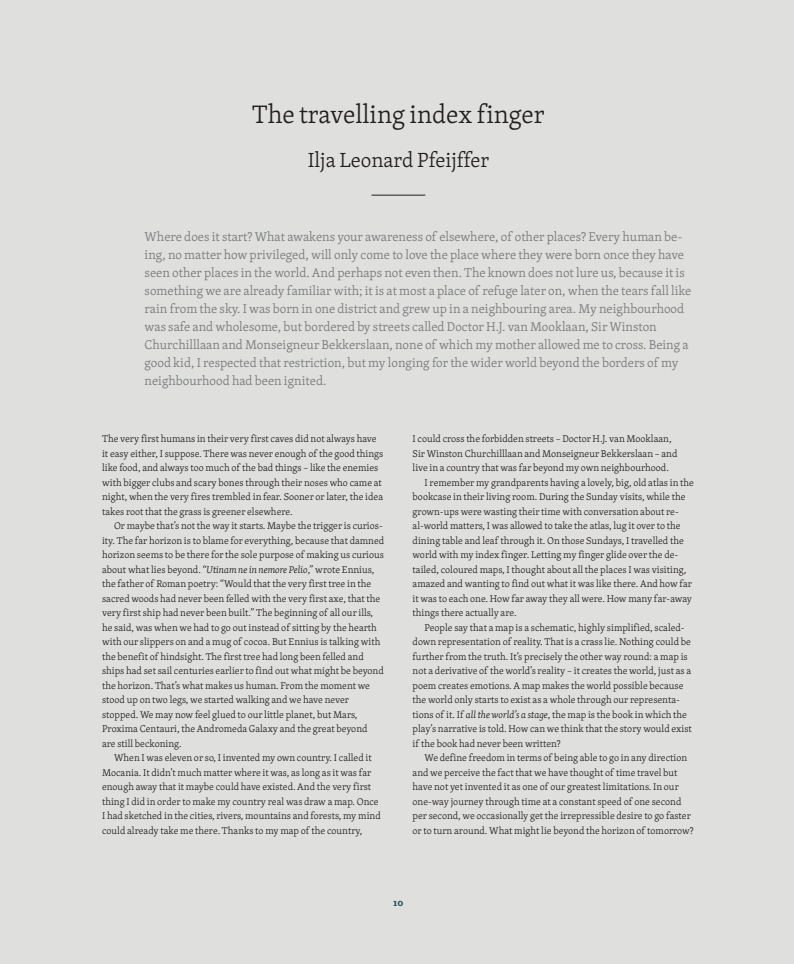
<style>
.page{position:relative;width:794px;height:964px;background:#dfe0dd}
.page>*{position:absolute;margin:0;border:0;box-sizing:border-box;transform-origin:0 0}
.t1{font:300 26px "Skolar Latin";color:#231f20}
.t2{font:300 21px "Skolar Latin";color:#231f20}
.t3{font:300 13px/18px "Skolar Latin";color:#76787b}
.t4{font:300 10px/14.5px "Skolar Latin";color:#231f20}
.t5{font:700 10px "Skolar Latin";color:#224e5d}
.s1{font-style:italic}
</style>
<div class="page">
<hr style="left:371px;top:195px;width:54px;height:1px;background:#231f20">
<h1 class="t1" style="left:252px;top:95px;width:294px">The travelling index finger</h1>
<h2 class="t2" style="left:308px;top:144px;width:183px">Ilja Leonard Pfeijffer</h2>
<p class="t3" style="left:145px;top:228px;width:548px">Where does it start? What awakens your awareness of elsewhere, of other places? Every human be&shy;ing, no matter how privileged, will only come to love the place where they were born once they have seen other places in the world. And perhaps not even then. The known does not lure us, because it is something we are already familiar with; it is at most a place of refuge later on, when the tears fall like rain from the sky. I was born in one district and grew up in a neighbouring area. My neighbourhood was safe and wholesome, but bordered by streets called Doctor H.J. van Mooklaan, Sir Winston Churchilllaan and Monseigneur Bekkerslaan, none of which my mother allowed me to cross. Being a good kid, I respected that restriction, but my longing for the wider world beyond the borders of my neighbourhood had been ignited.</p>
<p class="t4" style="left:102px;top:431px;width:283px">The very first humans in their very first caves did not always have it easy either, I suppose. There was never enough of the good things like food, and always too much of the bad things – like the enemies with bigger clubs and scary bones through their noses who came at night, when the very fires trembled in fear. Sooner or later, the idea takes root that the grass is greener elsewhere.</p>
<p class="t4" style="left:102px;top:518px;width:284px;text-indent:12px">Or maybe that’s not the way it starts. Maybe the trigger is curios&shy;ity. The far horizon is to blame for everything, because that damned horizon seems to be there for the sole purpose of making us curious about what lies beyond. “<span class="s1">Utinam ne in nemore Pelio</span>,” wrote Ennius, the father of Roman poetry: “Would that the very first tree in the sacred woods had never been felled with the very first axe, that the very first ship had never been built.” The beginning of all our ills, he said, was when we had to go out instead of sitting by the hearth with our slippers on and a mug of cocoa. But Ennius is talking with the benefit of hindsight. The first tree had long been felled and ships had set sail centuries earlier to find out what might be beyond the horizon. That’s what makes us human. From the moment we stood up on two legs, we started walking and we have never stopped. We may now feel glued to our little planet, but Mars, Proxima Centauri, the Andromeda Galaxy and the great beyond<br>are still beckoning.</p>
<p class="t4" style="left:102px;top:750px;width:280px;text-indent:12px">When I was eleven or so, I invented my own country. I called it Mocania. It didn’t much matter where it was, as long as it was far enough away that it maybe could have existed. And the very first thing I did in order to make my country real was draw a map. Once I had sketched in the cities, rivers, mountains and forests, my mind could already take me there. Thanks to my map of the country,</p>
<p class="t4" style="left:412px;top:431px;width:260px">I could cross the forbidden streets – Doctor H.J. van Mooklaan,</p>
<p class="t4" style="left:412px;top:446px;width:266px">Sir Winston Churchilllaan and Monseigneur Bekkerslaan – and</p>
<p class="t4" style="left:412px;top:460px;width:258px">live in a country that was far beyond my own neighbourhood.</p>
<p class="t4" style="left:424px;top:475px;width:271px">I remember my grandparents having a lovely, big, old atlas in the</p>
<p class="t4" style="left:412px;top:489px;width:274px">bookcase in their living room. During the Sunday visits, while the</p>
<p class="t4" style="left:412px;top:504px;width:268px">grown-ups were wasting their time with conversation about re-</p>
<p class="t4" style="left:412px;top:518px;width:269px">al-world matters, I was allowed to take the atlas, lug it over to the</p>
<p class="t4" style="left:412px;top:533px;width:273px">dining table and leaf through it. On those Sundays, I travelled the</p>
<p class="t4" style="left:412px;top:547px;width:267px">world with my index finger. Letting my finger glide over the de-</p>
<p class="t4" style="left:412px;top:562px;width:275px">tailed, coloured maps, I thought about all the places I was visiting,</p>
<p class="t4" style="left:412px;top:576px;width:281px">amazed and wanting to find out what it was like there. And how far</p>
<p class="t4" style="left:412px;top:591px;width:281px">it was to each one. How far away they all were. How many far-away</p>
<p class="t4" style="left:412px;top:605px;width:106px">things there actually are.</p>
<p class="t4" style="left:424px;top:620px;width:262px">People say that a map is a schematic, highly simplified, scaled-</p>
<p class="t4" style="left:412px;top:634px;width:280px">down representation of reality. That is a crass lie. Nothing could be</p>
<p class="t4" style="left:412px;top:649px;width:277px">further from the truth. It’s precisely the other way round: a map is</p>
<p class="t4" style="left:412px;top:663px;width:280px">not a derivative of the world’s reality – it creates the world, just as a</p>
<p class="t4" style="left:412px;top:678px;width:272px">poem creates emotions. A map makes the world possible because</p>
<p class="t4" style="left:412px;top:692px;width:269px">the world only starts to exist as a whole through our representa-</p>
<p class="t4" style="left:412px;top:707px;width:276px">tions of it. If <span class="s1">all the world’s a stage</span>, the map is the book in which the</p>
<p class="t4" style="left:412px;top:721px;width:281px">play’s narrative is told. How can we think that the story would exist</p>
<p class="t4" style="left:412px;top:736px;width:150px">if the book had never been written?</p>
<p class="t4" style="left:424px;top:750px;width:264px">We define freedom in terms of being able to go in any direction</p>
<p class="t4" style="left:412px;top:765px;width:266px">and we perceive the fact that we have thought of time travel but</p>
<p class="t4" style="left:412px;top:779px;width:268px">have not yet invented it as one of our greatest limitations. In our</p>
<p class="t4" style="left:412px;top:794px;width:270px">one-way journey through time at a constant speed of one second</p>
<p class="t4" style="left:412px;top:808px;width:280px">per second, we occasionally get the irrepressible desire to go faster</p>
<p class="t4" style="left:412px;top:823px;width:282px">or to turn around. What might lie beyond the horizon of tomorrow?</p>
<p class="t5" style="left:393px;top:895px;width:12px">10</p>
</div>
